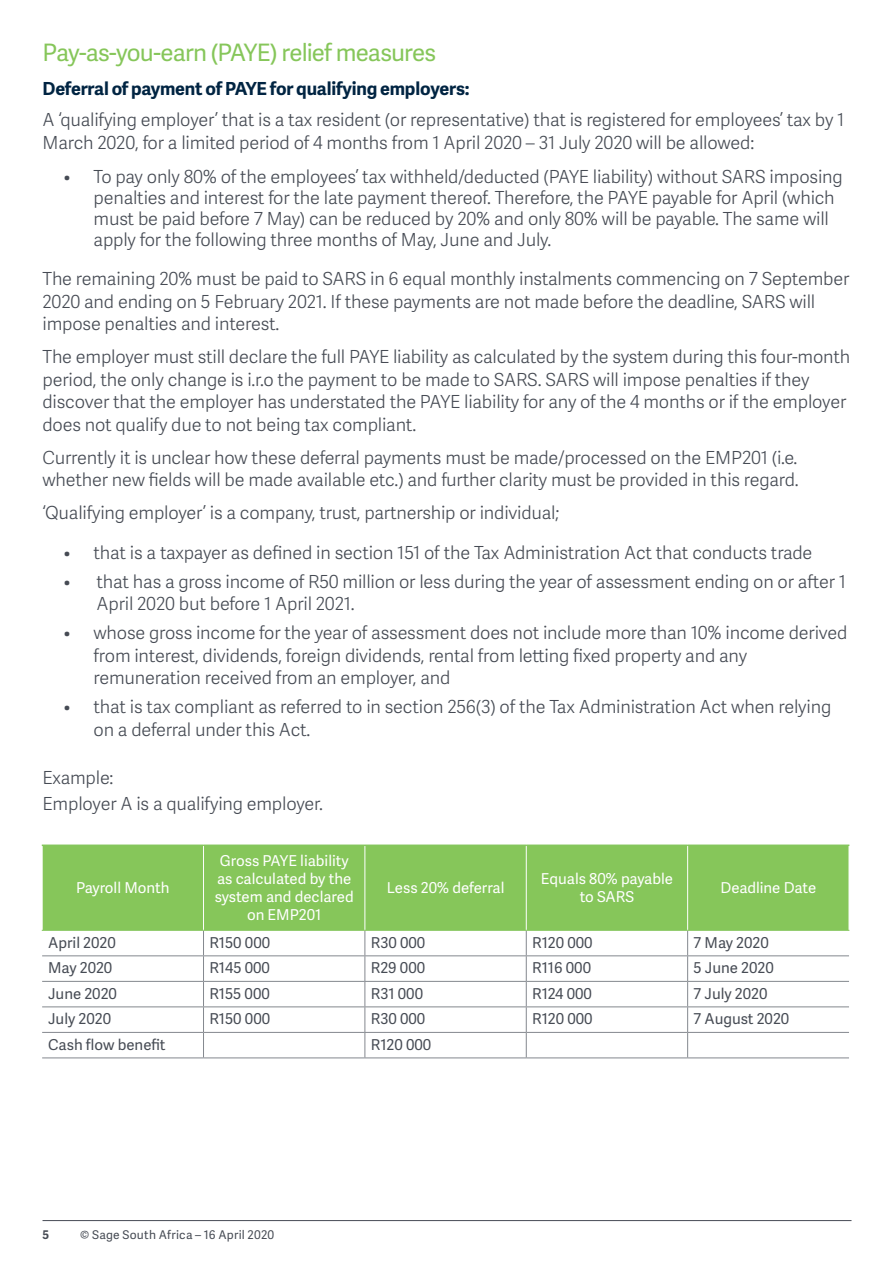
<style>
.page{position:relative;width:893px;height:1263px;background:#fff}
.page>*{position:absolute;margin:0;border:0;box-sizing:border-box;transform-origin:0 0}
._01__Section_Header{font:24px "Adelle Sans SAGE";letter-spacing:-.035em;color:#86c65a}
._02__Sub_Headers{font:18px/22.5px "Adelle Sans SAGE Lt";letter-spacing:-.01em;color:#464b54}
._03__Body_Text{font:18px/21px "Adelle Sans SAGE Lt";letter-spacing:-.01em;color:#464b54}
._02__Sub_Headers-2{font:700 18px "Adelle Sans SAGE";letter-spacing:-.01em;color:#002442}
.t1{font:15px "Adelle Sans SAGE";color:#464b54}
.t2{font:15px/18px "Adelle Sans SAGE";color:#fff;text-align:center}
.t3{font:12px "Adelle Sans SAGE";letter-spacing:.02em;color:#464b54}
.t4{font:700 12px "Adelle Sans SAGE";color:#464b54}
</style>
<div class="page">
<hr style="left:43px;top:1220px;width:808px;height:1px;background:#464b54">
<div style="left:43px;top:846px;width:806px;height:84px;background:#86c65a"></div>
<svg style="left:42px;top:931px;width:807px;height:126px"></svg>
<svg style="left:203px;top:931px;width:1px;height:126px"></svg>
<svg style="left:364px;top:931px;width:1px;height:126px"></svg>
<svg style="left:526px;top:931px;width:1px;height:126px"></svg>
<hr style="left:42px;top:955px;width:162px;height:1px;background:#84888e">
<hr style="left:204px;top:955px;width:161px;height:1px;background:#84888e">
<hr style="left:365px;top:955px;width:161px;height:1px;background:#84888e">
<hr style="left:526px;top:955px;width:162px;height:1px;background:#84888e">
<hr style="left:688px;top:955px;width:161px;height:1px;background:#84888e">
<hr style="left:42px;top:981px;width:162px;height:1px;background:#84888e">
<hr style="left:204px;top:981px;width:161px;height:1px;background:#84888e">
<hr style="left:365px;top:981px;width:161px;height:1px;background:#84888e">
<hr style="left:526px;top:981px;width:162px;height:1px;background:#84888e">
<hr style="left:688px;top:981px;width:161px;height:1px;background:#84888e">
<hr style="left:42px;top:1006px;width:162px;height:1px;background:#84888e">
<hr style="left:204px;top:1006px;width:161px;height:1px;background:#84888e">
<hr style="left:365px;top:1006px;width:161px;height:1px;background:#84888e">
<hr style="left:526px;top:1006px;width:162px;height:1px;background:#84888e">
<hr style="left:688px;top:1006px;width:161px;height:1px;background:#84888e">
<hr style="left:42px;top:1032px;width:162px;height:1px;background:#84888e">
<hr style="left:42px;top:1057px;width:162px;height:1px;background:#84888e">
<hr style="left:204px;top:1032px;width:161px;height:1px;background:#84888e">
<hr style="left:204px;top:1057px;width:161px;height:1px;background:#84888e">
<hr style="left:365px;top:1032px;width:161px;height:1px;background:#84888e">
<hr style="left:365px;top:1057px;width:161px;height:1px;background:#84888e">
<hr style="left:526px;top:1032px;width:162px;height:1px;background:#84888e">
<hr style="left:688px;top:1032px;width:161px;height:1px;background:#84888e">
<hr style="left:526px;top:1057px;width:162px;height:1px;background:#84888e">
<hr style="left:688px;top:1057px;width:161px;height:1px;background:#84888e">
<svg style="left:687px;top:931px;width:1px;height:126px"></svg>
<hr style="left:42px;top:844px;width:162px;height:2px;background:#85c65d">
<hr style="left:204px;top:844px;width:161px;height:2px;background:#85c65d">
<hr style="left:365px;top:844px;width:161px;height:2px;background:#85c65d">
<hr style="left:526px;top:844px;width:162px;height:2px;background:#85c65d">
<hr style="left:688px;top:844px;width:161px;height:2px;background:#85c65d">
<hr style="left:203px;top:846px;width:1px;height:84px;background:#fff">
<hr style="left:364px;top:846px;width:1px;height:84px;background:#fff">
<hr style="left:526px;top:846px;width:1px;height:84px;background:#fff">
<hr style="left:687px;top:846px;width:1px;height:84px;background:#fff">
<hr style="left:42px;top:930px;width:162px;height:1px;background:#85c65d">
<hr style="left:204px;top:930px;width:161px;height:1px;background:#85c65d">
<hr style="left:365px;top:930px;width:161px;height:1px;background:#85c65d">
<hr style="left:526px;top:930px;width:162px;height:1px;background:#85c65d">
<hr style="left:688px;top:930px;width:161px;height:1px;background:#85c65d">
<p class="_01__Section_Header" style="left:43px;top:35px;width:395px">Pay-as-you-earn (PAYE) relief measures</p>
<p class="_02__Sub_Headers-2" style="left:43px;top:76px;width:429px">Deferral of payment of PAYE for qualifying employers:</p>
<p class="_02__Sub_Headers" style="left:43px;top:108px;width:803px">A ‘qualifying employer’ that is a tax resident (or representative) that is registered for employees’ tax by 1<br>March 2020, for a limited period of 4 months from 1 April 2020 – 31 July 2020 will be allowed:</p>
<p class="_03__Body_Text" style="left:94px;top:165px;width:751px;text-indent:-30px">• To pay only 80% of the employees’ tax withheld/deducted (PAYE liability) without SARS imposing penalties and interest for the late payment thereof. Therefore, the PAYE payable for April (which must be paid before 7 May) can be reduced by 20% and only 80% will be payable. The same will apply for the following three months of May, June and July.</p>
<p class="_02__Sub_Headers" style="left:43px;top:267px;width:808px">The remaining 20% must be paid to SARS in 6 equal monthly instalments commencing on 7 September<br>2020 and ending on 5 February 2021. If these payments are not made before the deadline, SARS will impose penalties and interest.</p>
<p class="_02__Sub_Headers" style="left:43px;top:345px;width:809px">The employer must still declare the full PAYE liability as calculated by the system during this four-month period, the only change is i.r.o the payment to be made to SARS. SARS will impose penalties if they discover that the employer has understated the PAYE liability for any of the 4 months or if the employer does not qualify due to not being tax compliant.</p>
<p class="_02__Sub_Headers" style="left:43px;top:446px;width:758px">Currently it is unclear how these deferral payments must be made/processed on the EMP201 (i.e. whether new fields will be made available etc.) and further clarity must be provided in this regard.</p>
<p class="_02__Sub_Headers" style="left:43px;top:501px;width:518px">‘Qualifying employer’ is a company, trust, partnership or individual;</p>
<p class="_02__Sub_Headers" style="left:64px;top:541px;width:750px">• that is a taxpayer as defined in section 151 of the Tax Administration Act that conducts trade</p>
<p class="_02__Sub_Headers" style="left:97px;top:570px;width:751px;text-indent:-33px">• that has a gross income of R50 million or less during the year of assessment ending on or after 1<br>April 2020 but before 1 April 2021.</p>
<p class="_02__Sub_Headers" style="left:94px;top:621px;width:755px;text-indent:-30px">• whose gross income for the year of assessment does not include more than 10% income derived from interest, dividends, foreign dividends, rental from letting fixed property and any remuneration received from an employer, and</p>
<p class="_02__Sub_Headers" style="left:94px;top:695px;width:739px;text-indent:-30px">• that is tax compliant as referred to in section 256(3) of the Tax Administration Act when relying on a deferral under this Act.</p>
<p class="_02__Sub_Headers" style="left:43px;top:765px;width:73px">Example:</p>
<p class="_03__Body_Text" style="left:43px;top:793px;width:282px">Employer A is a qualifying employer.</p>
<p class="t2" style="left:76px;top:879px;width:95px">Payroll Month</p>
<p class="t2" style="left:215px;top:852px;width:141px">Gross PAYE liability as calculated by the system and declared on EMP201</p>
<p class="t2" style="left:387px;top:879px;width:119px">Less 20% deferral</p>
<p class="t2" style="left:541px;top:870px;width:134px">Equals 80% payable to SARS</p>
<p class="t2" style="left:720px;top:879px;width:97px">Deadline Date</p>
<p class="t1" style="left:48px;top:932px;width:69px">April 2020</p>
<p class="t1" style="left:210px;top:932px;width:62px">R150 000</p>
<p class="t1" style="left:371px;top:932px;width:56px">R30 000</p>
<p class="t1" style="left:532px;top:932px;width:62px">R120 000</p>
<p class="t1" style="left:694px;top:932px;width:77px">7 May 2020</p>
<p class="t1" style="left:48px;top:957px;width:66px">May 2020</p>
<p class="t1" style="left:210px;top:957px;width:62px">R145 000</p>
<p class="t1" style="left:371px;top:957px;width:56px">R29 000</p>
<p class="t1" style="left:532px;top:957px;width:60px">R116 000</p>
<p class="t1" style="left:694px;top:957px;width:82px">5 June 2020</p>
<p class="t1" style="left:48px;top:983px;width:70px">June 2020</p>
<p class="t1" style="left:210px;top:983px;width:62px">R155 000</p>
<p class="t1" style="left:371px;top:983px;width:54px">R31 000</p>
<p class="t1" style="left:532px;top:983px;width:61px">R124 000</p>
<p class="t1" style="left:694px;top:983px;width:75px">7 July 2020</p>
<p class="t1" style="left:48px;top:1008px;width:64px">July 2020</p>
<p class="t1" style="left:210px;top:1008px;width:62px">R150 000</p>
<p class="t1" style="left:371px;top:1008px;width:56px">R30 000</p>
<p class="t1" style="left:532px;top:1008px;width:62px">R120 000</p>
<p class="t1" style="left:694px;top:1008px;width:97px">7 August 2020</p>
<p class="t1" style="left:48px;top:1034px;width:119px">Cash flow benefit</p>
<p class="t1" style="left:371px;top:1034px;width:62px">R120 000</p>
<p class="t4" style="left:43px;top:1226px;width:8px">5</p>
<p class="t3" style="left:80px;top:1226px;width:196px">© Sage South Africa – 16 April 2020</p>
</div>
